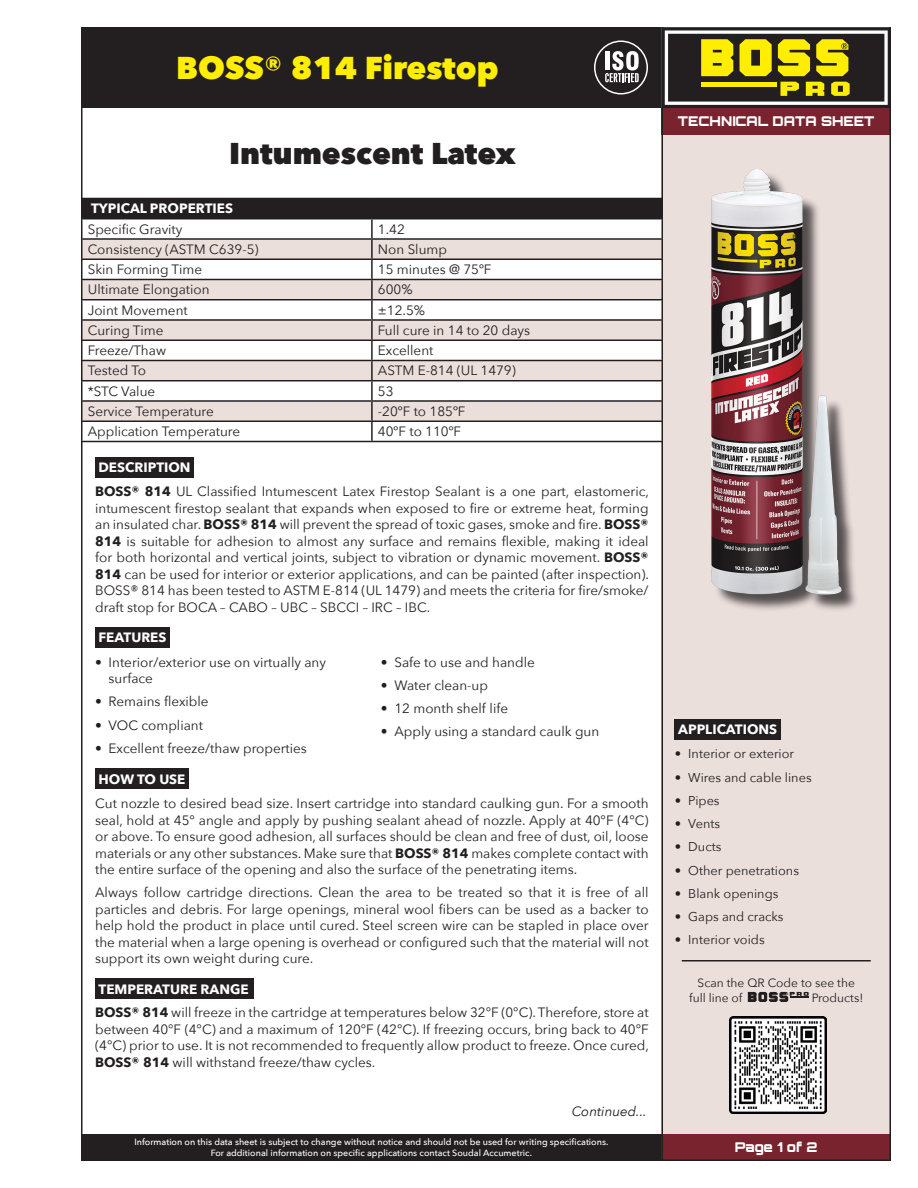
<style>
.page{position:relative;width:918px;height:1188px;background:#fff}
.page>*{position:absolute;margin:0;border:0;box-sizing:border-box;transform-origin:0 0}
.Header_-_Product{font:800 31.5px "Avenir Next";color:#ffee01}
.Header_-_Product_Type{font:800 30px "Avenir Next";color:#231f20}
.Body{font:13.5px/16.5px "Avenir Next";color:#231f20;text-align:justify}
.Bullets{font:13.5px/16.5px "Avenir Next";color:#231f20}
.Subheads_-_White{font:700 13.5px "Avenir Next";color:#fff}
.TP_Body{font:13.5px "Avenir Next";color:#231f20}
.TDS{font:900 13.5px "Orbitron";color:#fff}
.TP_-_Body{font:13.5px "Avenir Next";color:#231f20}
.TP_Body_TIGHT{font:13.5px "Avenir Next";color:#231f20}
.Subheads_-_Black{font:italic 13.5px "Avenir Next";color:#231f20}
.Page_Number{font:900 13.5px "Orbitron";letter-spacing:-.005em;color:#fff}
.Bullets-2{font:12.75px "Avenir Next";color:#231f20}
.Bullets-3{font:12px/15px "Avenir Next";color:#231f20}
.TP_-_Legal{font:500 9px "Avenir Next";color:#fff}
.s1{font-weight:700}
</style>
<div class="page">
<div style="left:662px;top:135px;width:229px;height:1026px;background:#ebdfdc"></div>
<div style="left:81px;top:1134px;width:581px;height:27px;background:#231f20"></div>
<div style="left:81px;top:27px;width:581px;height:81px;background:#231f20"></div>
<svg style="left:663px;top:27px;width:227px;height:81px;background:#776f2f"></svg>
<div style="left:594px;top:41px;width:54px;height:53px;border:3px solid #fff;border-radius:50%"></div>
<div style="left:595px;top:42px;width:52px;height:51px;background:#231f20;border-radius:50%"></div>
<svg style="left:605px;top:51px;width:34px;height:31px"></svg>
<div style="left:662px;top:1134px;width:229px;height:27px;background:#79232e"></div>
<hr style="left:81px;top:1160px;width:810px;height:1px;background:#231f20">
<hr style="left:81px;top:27px;width:1px;height:1134px;background:#231f20">
<div style="left:662px;top:108px;width:229px;height:27px;background:#79232e"></div>
<hr style="left:662px;top:27px;width:1px;height:1134px;background:#231f20">
<hr style="left:890px;top:27px;width:1px;height:1134px;background:#231f20">
<svg style="left:81px;top:198px;width:582px;height:243px"></svg>
<hr style="left:81px;top:441px;width:291px;height:1px;background:#231f20">
<hr style="left:372px;top:441px;width:291px;height:1px;background:#231f20">
<svg style="left:748px;top:992px;width:61px;height:10px"></svg>
<hr style="left:682px;top:960px;width:189px;height:2px;background:#231f20">
<img style="left:730px;top:1016px;width:97px;height:98px">
<div style="left:713px;top:171px;width:146px;height:441px;background:#231f20;opacity:.75"></div>
<img style="left:711px;top:169px;width:130px;height:425px">
<div style="left:95px;top:627px;width:74px;height:21px;background:#231f20"></div>
<div style="left:675px;top:719px;width:106px;height:21px;background:#231f20"></div>
<div style="left:95px;top:457px;width:99px;height:20px;background:#231f20"></div>
<div style="left:95px;top:769px;width:94px;height:20px;background:#231f20"></div>
<div style="left:95px;top:979px;width:159px;height:20px;background:#231f20"></div>
<p class="Header_-_Product" style="left:176px;top:48px;width:324px">BOSS® 814 Firestop</p>
<p class="Header_-_Product_Type" style="left:229px;top:134px;width:288px">Intumescent Latex</p>
<p class="Subheads_-_White" style="left:91px;top:197px;width:143px">TYPICAL PROPERTIES</p>
<p class="Body" style="left:88px;top:220px;width:96px">Specific Gravity</p>
<p class="Body" style="left:378px;top:220px;width:28px">1.42</p>
<p class="TP_Body" style="left:88px;top:238px;width:172px">Consistency (ASTM C639-5)</p>
<p class="Body" style="left:378px;top:240px;width:71px">Non Slump</p>
<p class="TP_Body" style="left:88px;top:258px;width:116px">Skin Forming Time</p>
<p class="TP_-_Body" style="left:378px;top:258px;width:115px">15 minutes @ 75ºF</p>
<p class="Body" style="left:88px;top:281px;width:123px">Ultimate Elongation</p>
<p class="Body" style="left:378px;top:281px;width:36px">600%</p>
<p class="Body" style="left:88px;top:301px;width:102px">Joint Movement</p>
<p class="Body" style="left:378px;top:301px;width:49px">±12.5%</p>
<p class="Body" style="left:88px;top:321px;width:77px">Curing Time</p>
<p class="Body" style="left:378px;top:321px;width:154px">Full cure in 14 to 20 days</p>
<p class="Body" style="left:88px;top:342px;width:80px">Freeze/Thaw</p>
<p class="Body" style="left:378px;top:342px;width:57px">Excellent</p>
<p class="Body" style="left:88px;top:362px;width:60px">Tested To</p>
<p class="Body" style="left:378px;top:362px;width:139px">ASTM E-814 (UL 1479)</p>
<p class="Body" style="left:88px;top:382px;width:69px">*STC Value</p>
<p class="TP_Body_TIGHT" style="left:378px;top:380px;width:17px">53</p>
<p class="Body" style="left:88px;top:402px;width:128px">Service Temperature</p>
<p class="TP_Body_TIGHT" style="left:378px;top:400px;width:89px">-20ºF to 185ºF</p>
<p class="Body" style="left:88px;top:423px;width:154px">Application Temperature</p>
<p class="Body" style="left:378px;top:423px;width:85px">40ºF to 110ºF</p>
<p class="Subheads_-_White" style="left:99px;top:455px;width:94px">DESCRIPTION</p>
<p class="Body" style="left:95px;top:483px;width:555px"><span class="s1">BOSS® 814</span> UL Classified Intumescent Latex Firestop Sealant is a one part, elastomeric, intumescent firestop sealant that expands when exposed to fire or extreme heat, forming an insulated char. <span class="s1">BOSS® 814</span> will prevent the spread of toxic gases, smoke and fire. <span class="s1">BOSS® 814</span> is suitable for adhesion to almost any surface and remains flexible, making it ideal for both horizontal and vertical joints, subject to vibration or dynamic movement. <span class="s1">BOSS® 814</span> can be used for interior or exterior applications, and can be painted (after inspection).<br>BOSS® 814 has been tested to ASTM E-814 (UL 1479) and meets the criteria for fire/smoke/ draft stop for BOCA – CABO – UBC – SBCCI – IRC – IBC.</p>
<p class="Subheads_-_White" style="left:99px;top:626px;width:69px">FEATURES</p>
<p class="Bullets" style="left:109px;top:653px;width:219px;text-indent:-14px">• Interior/exterior use on virtually any surface</p>
<p class="Bullets" style="left:95px;top:693px;width:115px">• Remains flexible</p>
<p class="Bullets" style="left:95px;top:716px;width:109px">• VOC compliant</p>
<p class="Bullets" style="left:95px;top:739px;width:213px">• Excellent freeze/thaw properties</p>
<p class="Subheads_-_White" style="left:99px;top:767px;width:88px">HOW TO USE</p>
<p class="Bullets" style="left:381px;top:653px;width:155px">• Safe to use and handle</p>
<p class="Bullets" style="left:381px;top:676px;width:109px">• Water clean-up</p>
<p class="Bullets" style="left:381px;top:700px;width:129px">• 12 month shelf life</p>
<p class="Bullets" style="left:381px;top:723px;width:220px">• Apply using a standard caulk gun</p>
<p class="Body" style="left:95px;top:794px;width:555px">Cut nozzle to desired bead size. Insert cartridge into standard caulking gun. For a smooth seal, hold at 45° angle and apply by pushing sealant ahead of nozzle. Apply at 40°F (4°C) or above. To ensure good adhesion, all surfaces should be clean and free of dust, oil, loose materials or any other substances. Make sure that <span class="s1">BOSS® 814</span> makes complete contact with the entire surface of the opening and also the surface of the penetrating items.</p>
<p class="Body" style="left:95px;top:884px;width:555px">Always follow cartridge directions. Clean the area to be treated so that it is free of all particles and debris. For large openings, mineral wool fibers can be used as a backer to help hold the product in place until cured. Steel screen wire can be stapled in place over the material when a large opening is overhead or configured such that the material will not support its own weight during cure.</p>
<p class="Subheads_-_White" style="left:99px;top:977px;width:152px">TEMPERATURE RANGE</p>
<p class="Body" style="left:95px;top:1004px;width:555px"><span class="s1">BOSS® 814</span> will freeze in the cartridge at temperatures below 32°F (0°C). Therefore, store at between 40°F (4°C) and a maximum of 120°F (42°C). If freezing occurs, bring back to 40°F (4°C) prior to use. It is not recommended to frequently allow product to freeze. Once cured, <span class="s1">BOSS® 814</span> will withstand freeze/thaw cycles.</p>
<p class="Subheads_-_Black" style="left:572px;top:1100px;width:77px">Continued...</p>
<p class="TP_-_Legal" style="left:134px;top:1135px;width:475px">Information on this data sheet is subject to change without notice and should not be used for writing specifications.</p>
<p class="TP_-_Legal" style="left:211px;top:1145px;width:323px">For additional information on specific applications contact Soudal Accumetric.</p>
<p class="TDS" style="left:678px;top:113px;width:198px">TECHNICAL DATA SHEET</p>
<p class="Subheads_-_White" style="left:678px;top:718px;width:101px">APPLICATIONS</p>
<p class="Bullets-2" style="left:675px;top:743px;width:121px">• Interior or exterior</p>
<p class="Bullets-2" style="left:675px;top:766px;width:138px">• Wires and cable lines</p>
<p class="Bullets-2" style="left:675px;top:790px;width:46px">• Pipes</p>
<p class="Bullets-2" style="left:675px;top:813px;width:47px">• Vents</p>
<p class="Bullets-2" style="left:675px;top:836px;width:48px">• Ducts</p>
<p class="Bullets-2" style="left:675px;top:859px;width:126px">• Other penetrations</p>
<p class="Bullets-2" style="left:675px;top:883px;width:105px">• Blank openings</p>
<p class="Bullets-2" style="left:675px;top:906px;width:110px">• Gaps and cracks</p>
<p class="Bullets-2" style="left:675px;top:929px;width:91px">• Interior voids</p>
<p class="Bullets-3" style="left:689px;top:975px;width:167px;text-indent:8px">Scan the QR Code to see the full line of</p>
<p class="Bullets-3" style="left:812px;top:990px;width:53px">Products!</p>
<p class="Page_Number" style="left:735px;top:1139px;width:84px">Page 1 of 2</p>
</div>
